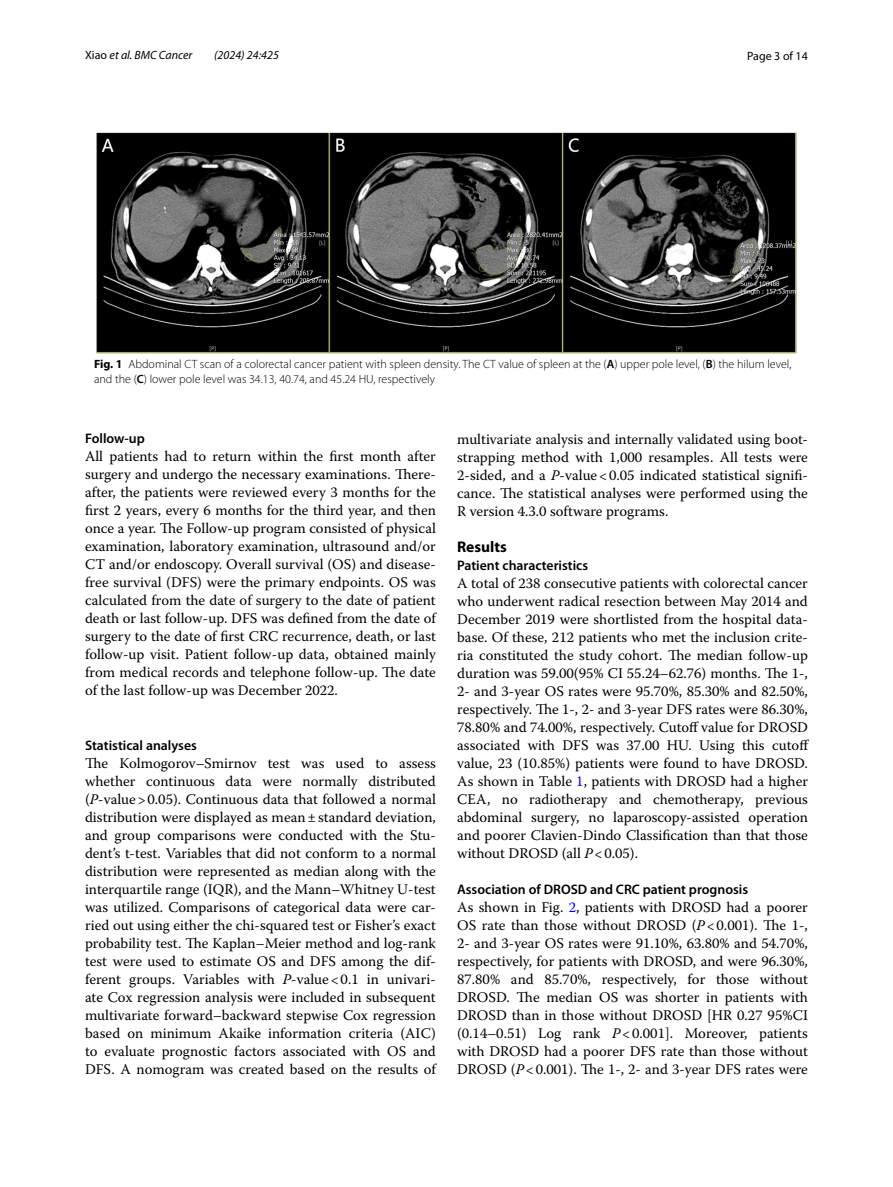
<style>
.page{position:relative;width:893px;height:1187px;background:#fff}
.page>*{position:absolute;margin:0;border:0;box-sizing:border-box;transform-origin:0 0}
.t1{font:700 15.45px "Myriad Pro";color:#000}
.t2{font:14.7px/18px "Warnock Pro";color:#000;text-align:justify}
.t3{font:600 13.8px "Myriad Pro";color:#000}
.t4{font:300 12px/15px "Myriad Pro";color:#000}
.t5{font:italic 12px "Myriad Pro";color:#000}
.t6{font:12px "Myriad Pro";color:#000}
.s1{font-style:normal}
.s2{font-weight:700}
.s3{font-weight:600}
.s4{font-style:italic}
.s5{color:#00f}
</style>
<div class="page">
<img style="left:96px;top:133px;width:701px;height:220px">
<p class="t5" style="left:85px;top:48px;width:109px"><span class="s1">Xiao</span> et al. BMC Cancer</p>
<p class="t5" style="left:214px;top:48px;width:66px">(2024) 24:425</p>
<p class="t6" style="left:747px;top:48px;width:62px">Page 3 of 14</p>
<p class="t4" style="left:94px;top:357px;width:699px"><span class="s2">Fig. 1</span> Abdominal CT scan of a colorectal cancer patient with spleen density. The CT value of spleen at the (<span class="s3">A</span>) upper pole level, (<span class="s3">B</span>) the hilum level, and the (<span class="s3">C</span>) lower pole level was 34.13, 40.74, and 45.24 HU, respectively</p>
<p class="t3" style="left:85px;top:430px;width:61px">Follow‑up</p>
<p class="t2" style="left:85px;top:447px;width:352px">All patients had to return within the first month after surgery and undergo the necessary examinations. There&shy;after, the patients were reviewed every 3 months for the first 2 years, every 6 months for the third year, and then once a year. The Follow-up program consisted of physical examination, laboratory examination, ultrasound and/or CT and/or endoscopy. Overall survival (OS) and disease&shy;free survival (DFS) were the primary endpoints. OS was calculated from the date of surgery to the date of patient death or last follow-up. DFS was defined from the date of surgery to the date of first CRC recurrence, death, or last follow-up visit. Patient follow-up data, obtained mainly from medical records and telephone follow-up. The date of the last follow-up was December 2022.</p>
<p class="t3" style="left:85px;top:736px;width:113px">Statistical analyses</p>
<p class="t2" style="left:85px;top:754px;width:352px">The Kolmogorov–Smirnov test was used to assess whether continuous data were normally distributed (<span class="s4">P</span>-value&gt;0.05). Continuous data that followed a normal distribution were displayed as mean±standard deviation, and group comparisons were conducted with the Stu&shy;dent’s t-test. Variables that did not conform to a normal distribution were represented as median along with the interquartile range (IQR), and the Mann–Whitney U-test was utilized. Comparisons of categorical data were car&shy;ried out using either the chi-squared test or Fisher’s exact probability test. The Kaplan–Meier method and log-rank test were used to estimate OS and DFS among the dif&shy;ferent groups. Variables with <span class="s4">P</span>-value&lt;0.1 in univari&shy;ate Cox regression analysis were included in subsequent multivariate forward–backward stepwise Cox regression based on minimum Akaike information criteria (AIC) to evaluate prognostic factors associated with OS and DFS. A nomogram was created based on the results of</p>
<p class="t2" style="left:457px;top:429px;width:352px">multivariate analysis and internally validated using boot&shy;strapping method with 1,000 resamples. All tests were 2-sided, and a <span class="s4">P</span>-value&lt;0.05 indicated statistical signifi&shy;cance. The statistical analyses were performed using the R version 4.3.0 software programs.</p>
<p class="t1" style="left:457px;top:536px;width:51px">Results</p>
<p class="t3" style="left:457px;top:556px;width:133px">Patient characteristics</p>
<p class="t2" style="left:457px;top:573px;width:353px">A total of 238 consecutive patients with colorectal cancer who underwent radical resection between May 2014 and December 2019 were shortlisted from the hospital data&shy;base. Of these, 212 patients who met the inclusion crite&shy;ria constituted the study cohort. The median follow-up duration was 59.00(95% CI 55.24–62.76) months. The 1-, 2- and 3-year OS rates were 95.70%, 85.30% and 82.50%, respectively. The 1-, 2- and 3-year DFS rates were 86.30%, 78.80% and 74.00%, respectively. Cutoff value for DROSD associated with DFS was 37.00 HU. Using this cutoff value, 23 (10.85%) patients were found to have DROSD.<br>As shown in Table <span class="s5">1</span>, patients with DROSD had a higher CEA, no radiotherapy and chemotherapy, previous abdominal surgery, no laparoscopy-assisted operation and poorer Clavien-Dindo Classification than that those without DROSD (all <span class="s4">P</span>&lt;0.05).</p>
<p class="t3" style="left:457px;top:880px;width:293px">Association of DROSD and CRC patient prognosis</p>
<p class="t2" style="left:457px;top:897px;width:352px">As shown in Fig. <span class="s5">2</span>, patients with DROSD had a poorer OS rate than those without DROSD (<span class="s4">P</span>&lt;0.001). The 1-, 2- and 3-year OS rates were 91.10%, 63.80% and 54.70%, respectively, for patients with DROSD, and were 96.30%, 87.80% and 85.70%, respectively, for those without DROSD. The median OS was shorter in patients with DROSD than in those without DROSD [HR 0.27 95%CI (0.14–0.51) Log rank <span class="s4">P</span>&lt;0.001]. Moreover, patients with DROSD had a poorer DFS rate than those without DROSD (<span class="s4">P</span>&lt;0.001). The 1-, 2- and 3-year DFS rates were</p>
</div>
